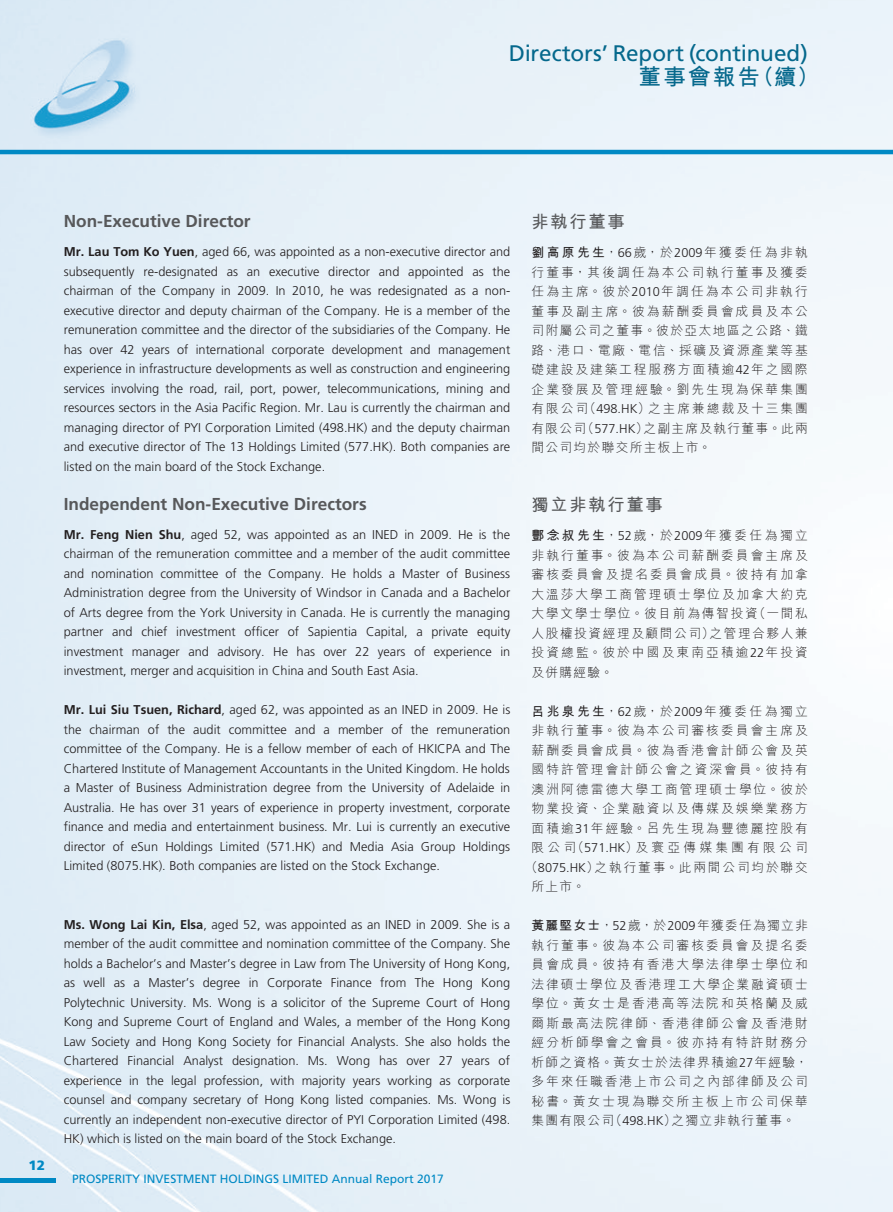
<style>
.page{position:relative;width:893px;height:1212px;background:#fff}
.page>*{position:absolute;margin:0;border:0;box-sizing:border-box;transform-origin:0 0}
.t1{font:22.5px "Frutiger LT Std";letter-spacing:-.005em;color:#05688c}
.t2{font:700 22.5px "M Hei HK";letter-spacing:.1em;color:#05688c}
.t3{font:700 17.25px "Frutiger LT Std";color:#57585a}
.t4{font:700 17.25px "M Hei HK";letter-spacing:.1em;color:#57585a}
.t5{font:900 13.5px "Frutiger LT Std";color:#0089c4}
.t6{font:300 12.75px/19.5px "Frutiger LT Std";color:#231f20;text-align:justify}
.t7{font:300 12.75px/19.5px "M Hei HK";letter-spacing:.165em;color:#231f20;text-align:justify}
.t8{font:300 12.75px "M Hei HK";letter-spacing:.14em;color:#231f20}
.t9{font:300 12.75px "M Hei HK";letter-spacing:.19em;color:#231f20}
.t10{font:300 12.75px "M Hei HK";letter-spacing:.255em;color:#231f20}
.t11{font:12px "Frutiger LT Std";color:#0089c4}
.s1{font-weight:700}
.s2{font-family:"Frutiger LT Std"}
</style>
<div class="page">
<img style="left:0;top:0;width:893px;height:1212px">
<hr style="left:0;top:1178px;width:55px;height:4px;background:#0089c4">
<hr style="left:0;top:150px;width:893px;height:4px;background:#0089c4">
<h1 class="t1" style="left:509px;top:40px;width:301px">Directors’ Report (continued)</h1>
<h1 class="t2" style="left:639px;top:60px;width:182px">董事會報告（續）</h1>
<p class="t5" style="left:28px;top:1157px;width:18px">12</p>
<h2 class="t3" style="left:64px;top:211px;width:188px">Non-Executive Director</h2>
<p class="t6" style="left:64px;top:242px;width:448px"><span class="s1">Mr. Lau Tom Ko Yuen</span>, aged 66, was appointed as a non-executive director and subsequently re-designated as an executive director and appointed as the chairman of the Company in 2009. In 2010, he was redesignated as a non&shy;executive director and deputy chairman of the Company. He is a member of the remuneration committee and the director of the subsidiaries of the Company. He has over 42 years of international corporate development and management experience in infrastructure developments as well as construction and engineering services involving the road, rail, port, power, telecommunications, mining and resources sectors in the Asia Pacific Region. Mr. Lau is currently the chairman and managing director of PYI Corporation Limited (498.HK) and the deputy chairman and executive director of The 13 Holdings Limited (577.HK). Both companies are listed on the main board of the Stock Exchange.</p>
<h2 class="t3" style="left:64px;top:494px;width:304px">Independent Non-Executive Directors</h2>
<p class="t6" style="left:64px;top:525px;width:448px"><span class="s1">Mr. Feng Nien Shu</span>, aged 52, was appointed as an INED in 2009. He is the chairman of the remuneration committee and a member of the audit committee and nomination committee of the Company. He holds a Master of Business Administration degree from the University of Windsor in Canada and a Bachelor of Arts degree from the York University in Canada. He is currently the managing partner and chief investment officer of Sapientia Capital, a private equity investment manager and advisory. He has over 22 years of experience in investment, merger and acquisition in China and South East Asia.</p>
<p class="t6" style="left:64px;top:700px;width:448px"><span class="s1">Mr. Lui Siu Tsuen, Richard</span>, aged 62, was appointed as an INED in 2009. He is the chairman of the audit committee and a member of the remuneration committee of the Company. He is a fellow member of each of HKICPA and The Chartered Institute of Management Accountants in the United Kingdom. He holds a Master of Business Administration degree from the University of Adelaide in Australia. He has over 31 years of experience in property investment, corporate finance and media and entertainment business. Mr. Lui is currently an executive director of eSun Holdings Limited (571.HK) and Media Asia Group Holdings Limited (8075.HK). Both companies are listed on the Stock Exchange.</p>
<p class="t6" style="left:64px;top:915px;width:448px"><span class="s1">Ms. Wong Lai Kin, Elsa</span>, aged 52, was appointed as an INED in 2009. She is a member of the audit committee and nomination committee of the Company. She holds a Bachelor’s and Master’s degree in Law from The University of Hong Kong, as well as a Master’s degree in Corporate Finance from The Hong Kong Polytechnic University. Ms. Wong is a solicitor of the Supreme Court of Hong Kong and Supreme Court of England and Wales, a member of the Hong Kong Law Society and Hong Kong Society for Financial Analysts. She also holds the Chartered Financial Analyst designation. Ms. Wong has over 27 years of experience in the legal profession, with majority years working as corporate counsel and company secretary of Hong Kong listed companies. Ms. Wong is currently an independent non-executive director of PYI Corporation Limited (498.<br>HK) which is listed on the main board of the Stock Exchange.</p>
<p class="t11" style="left:72px;top:1171px;width:373px">PROSPERITY INVESTMENT HOLDINGS LIMITED Annual Report 2017</p>
<h2 class="t4" style="left:531px;top:209px;width:95px">非執行董事</h2>
<p class="t7" style="left:531px;top:243px;width:278px"><span class="s1">劉高原先生</span>，<span class="s2">66</span>歲，於<span class="s2">2009</span>年獲委任為非執行董事，其後調任為本公司執行董事及獲委任為主席。彼於<span class="s2">2010</span>年調任為本公司非執行董事及副主席。彼為薪酬委員會成員及本公司附屬公司之董事。彼於亞太地區之公路、鐵路、港口、電廠、電信、採礦及資源產業等基礎建設及建築工程服務方面積逾<span class="s2">42</span>年之國際企業發展及管理經驗。劉先生現為保華集團有限公司（<span class="s2">498.HK</span>）之主席兼總裁及十三集團有限公司（<span class="s2">577.HK</span>）之副主席及執行董事。此兩間公司均於聯交所主板上市。</p>
<h2 class="t4" style="left:531px;top:492px;width:133px">獨立非執行董事</h2>
<p class="t7" style="left:531px;top:525px;width:278px"><span class="s1">酆念叔先生</span>，<span class="s2">52</span>歲，於<span class="s2">2009</span>年獲委任為獨立非執行董事。彼為本公司薪酬委員會主席及審核委員會及提名委員會成員。彼持有加拿大溫莎大學工商管理碩士學位及加拿大約克大學文學士學位。彼目前為傳智投資（一間私人股權投資經理及顧問公司）之管理合夥人兼投資總監。彼於中國及東南亞積逾<span class="s2">22</span>年投資及併購經驗。</p>
<p class="t9" style="left:531px;top:704px;width:278px"><span class="s1">呂兆泉先生</span>，<span class="s2">62</span>歲，於<span class="s2">2009</span>年獲委任為獨立</p>
<p class="t7" style="left:531px;top:720px;width:278px">非執行董事。彼為本公司審核委員會主席及</p>
<p class="t7" style="left:531px;top:740px;width:278px">薪酬委員會成員。彼為香港會計師公會及英</p>
<p class="t7" style="left:531px;top:759px;width:278px">國特許管理會計師公會之資深會員。彼持有</p>
<p class="t7" style="left:531px;top:779px;width:278px">澳洲阿德雷德大學工商管理碩士學位。彼於</p>
<p class="t7" style="left:531px;top:798px;width:278px">物業投資、企業融資以及傳媒及娛樂業務方</p>
<p class="t7" style="left:531px;top:818px;width:278px">面積逾<span class="s2">31</span>年經驗。呂先生現為豐德麗控股有</p>
<p class="t10" style="left:531px;top:841px;width:278px">限公司（<span class="s2">571.HK</span>）及寰亞傳媒集團有限公司</p>
<p class="t8" style="left:525px;top:860px;width:284px">（<span class="s2">8075.HK</span>）之執行董事。此兩間公司均於聯交</p>
<p class="t7" style="left:531px;top:876px;width:55px">所上市。</p>
<p class="t7" style="left:531px;top:915px;width:278px"><span class="s1">黃麗堅女士</span>，<span class="s2">52</span>歲，於<span class="s2">2009</span>年獲委任為獨立非執行董事。彼為本公司審核委員會及提名委員會成員。彼持有香港大學法律學士學位和法律碩士學位及香港理工大學企業融資碩士學位。黃女士是香港高等法院和英格蘭及威爾斯最高法院律師、香港律師公會及香港財經分析師學會之會員。彼亦持有特許財務分析師之資格。黃女士於法律界積逾<span class="s2">27</span>年經驗，多年來任職香港上市公司之內部律師及公司秘書。黃女士現為聯交所主板上市公司保華集團有限公司（<span class="s2">498.HK</span>）之獨立非執行董事。</p>
</div>
